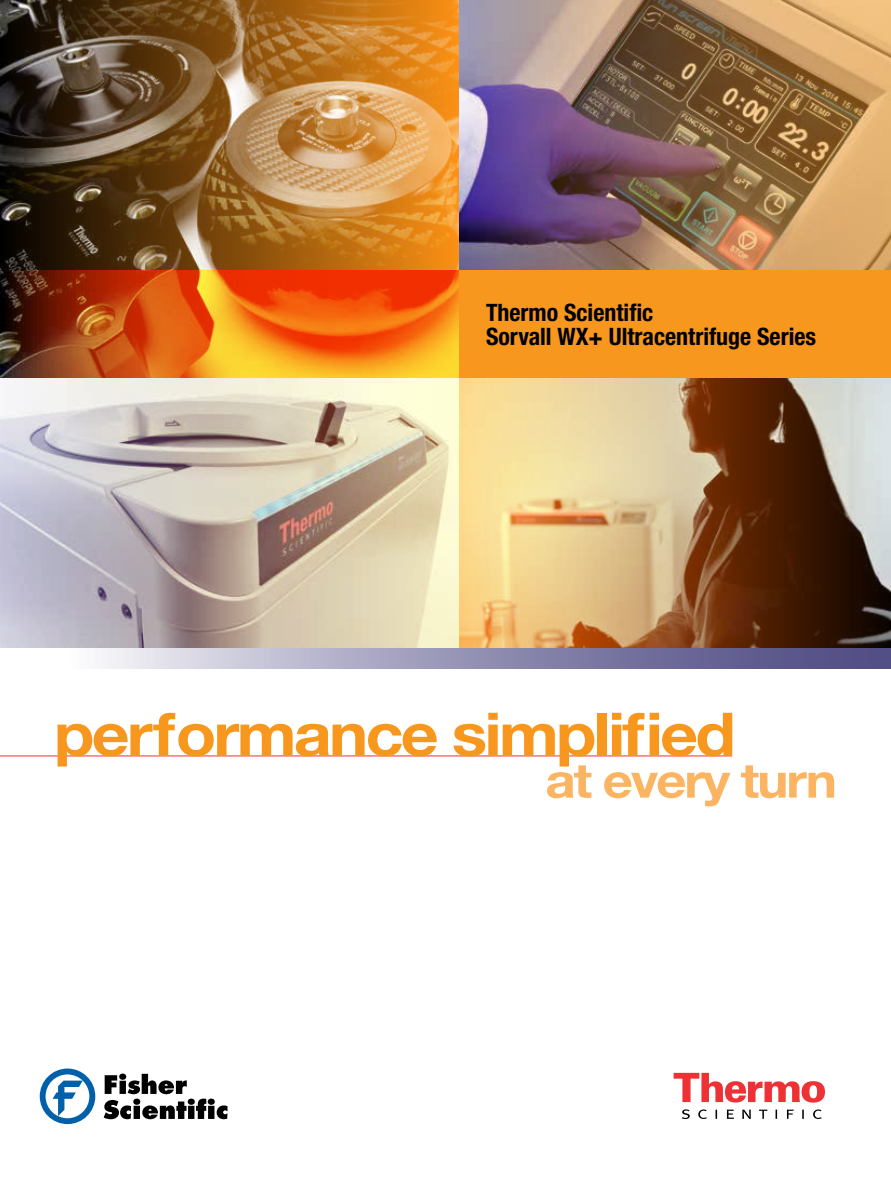
<style>
.page{position:relative;width:891px;height:1188px;background:#fff}
.page>*{position:absolute;margin:0;border:0;box-sizing:border-box;transform-origin:0 0}
.t1{font:700 60px "Helvetica Neue LT Std";letter-spacing:-.04em;color:#f8971d;scale:1.1 1}
.t2{font:700 48px "Helvetica Neue LT Std";letter-spacing:-.04em;color:#fbb462;scale:1.1 1}
.t3{font:700 condensed 24px/24px "Helvetica Neue LT Std";color:#000}
</style>
<div class="page">
<svg style="left:1px;top:270px;width:458px;height:108px;background:#d16013"></svg>
<div style="left:459px;top:270px;width:432px;height:108px;background:#f8971d"></div>
<svg style="left:101px;top:648px;width:790px;height:21px;background:#9592b4"></svg>
<hr style="left:0;top:756px;width:732px;height:1px;background:#ee3134">
<img style="left:459px;top:0;width:432px;height:270px">
<img style="left:0;top:0;width:459px;height:270px">
<svg style="left:459px;top:378px;width:432px;height:270px;background:#ae8e65"></svg>
<svg style="left:0;top:378px;width:459px;height:270px;background:#cbc1b6"></svg>
<svg style="left:674px;top:1073px;width:151px;height:30px"></svg>
<svg style="left:682px;top:1109px;width:140px;height:10px"></svg>
<svg style="left:40px;top:1069px;width:55px;height:55px"></svg>
<svg style="left:104px;top:1074px;width:123px;height:45px"></svg>
<p class="t3" style="left:486px;top:300px;width:332px">Thermo Scientific<br>Sorvall WX+ Ultracentrifuge Series</p>
<h1 class="t1" style="left:54px;top:697px;width:621px">performance simplified</h1>
<h2 class="t2" style="left:545px;top:751px;width:267px">at every turn</h2>
</div>
